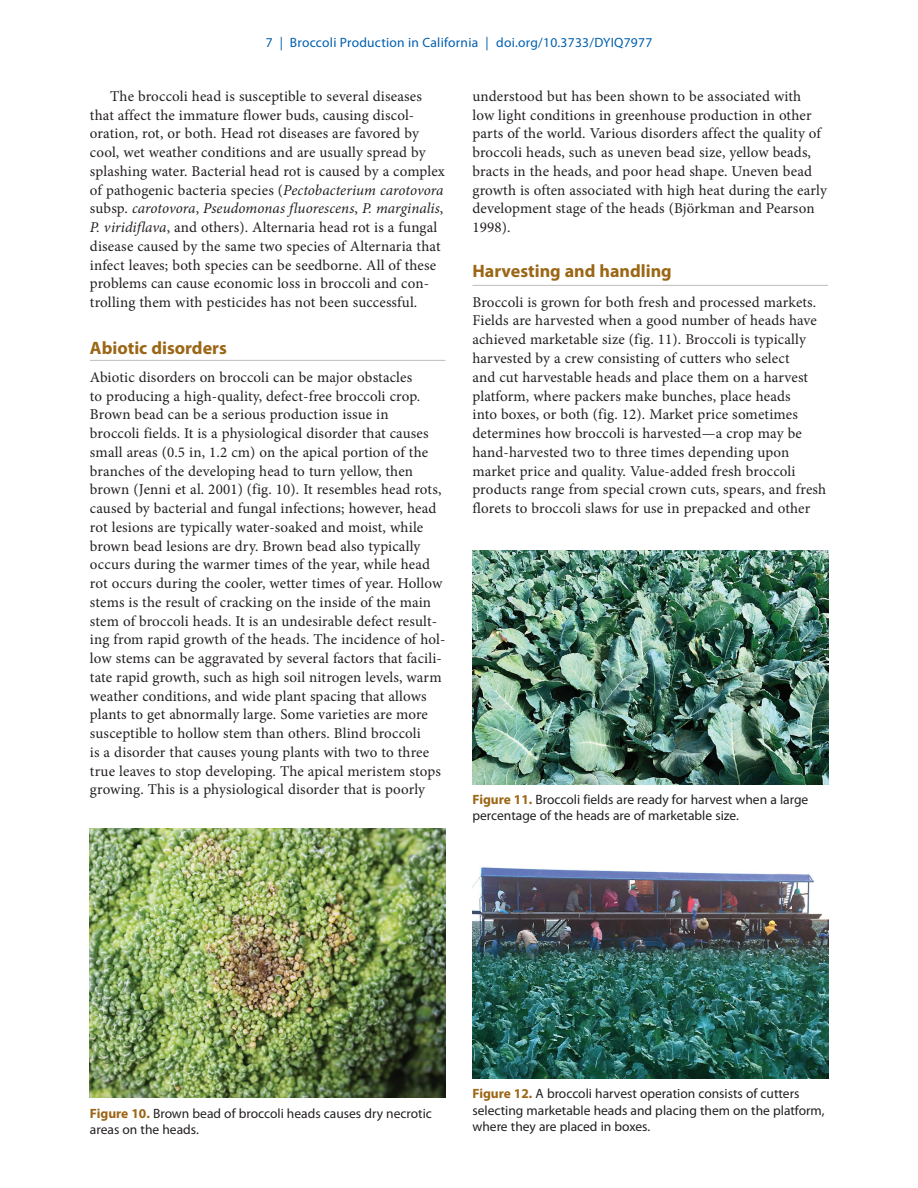
<style>
.page{position:relative;width:918px;height:1188px;background:#fff}
.page>*{position:absolute;margin:0;border:0;box-sizing:border-box;transform-origin:0 0}
.t1{font:700 18px "Myriad Pro";color:#9b6615}
.t2{font:15px/18.8px "Minion Pro";letter-spacing:.01em;color:#231f20}
.t3{font:13.5px/16.5px "Myriad Pro";color:#231f20}
.t4{font:13.5px "Myriad Pro";letter-spacing:.02em;color:#015fae}
.s1{font-style:italic}
.s2{font-weight:700;color:#9b6615}
</style>
<div class="page">
<hr style="left:90px;top:360px;width:355px;height:1px;background:#bcbdc0">
<img style="left:90px;top:829px;width:355px;height:268px">
<hr style="left:472px;top:285px;width:356px;height:1px;background:#bcbdc0">
<img style="left:472px;top:550px;width:356px;height:235px">
<img style="left:472px;top:867px;width:356px;height:211px">
<p class="t4" style="left:266px;top:35px;width:388px">7 | Broccoli Production in California | doi.org/10.3733/DYIQ7977</p>
<p class="t2" style="left:90px;top:87px;width:357px;text-indent:20px">The broccoli head is susceptible to several diseases that affect the immature flower buds, causing discol&shy;oration, rot, or both. Head rot diseases are favored by cool, wet weather conditions and are usually spread by splashing water. Bacterial head rot is caused by a complex of pathogenic bacteria species (<span class="s1">Pectobacterium carotovora </span>subsp. <span class="s1">carotovora</span>, <span class="s1">Pseudomonas fluorescens</span>, <span class="s1">P. marginalis</span>, <span class="s1">P. viridiflava</span>, and others). Alternaria head rot is a fungal disease caused by the same two species of Alternaria that infect leaves; both species can be seedborne. All of these problems can cause economic loss in broccoli and con&shy;trolling them with pesticides has not been successful.</p>
<p class="t1" style="left:90px;top:338px;width:138px">Abiotic disorders</p>
<p class="t2" style="left:90px;top:368px;width:357px">Abiotic disorders on broccoli can be major obstacles<br>to producing a high-quality, defect-free broccoli crop.<br>Brown bead can be a serious production issue in<br>broccoli fields. It is a physiological disorder that causes small areas (0.5 in, 1.2 cm) on the apical portion of the branches of the developing head to turn yellow, then brown (Jenni et al. 2001) (fig. 10). It resembles head rots, caused by bacterial and fungal infections; however, head rot lesions are typically water-soaked and moist, while brown bead lesions are dry. Brown bead also typically occurs during the warmer times of the year, while head rot occurs during the cooler, wetter times of year. Hollow stems is the result of cracking on the inside of the main stem of broccoli heads. It is an undesirable defect result&shy;ing from rapid growth of the heads. The incidence of hol&shy;low stems can be aggravated by several factors that facili&shy;tate rapid growth, such as high soil nitrogen levels, warm weather conditions, and wide plant spacing that allows plants to get abnormally large. Some varieties are more susceptible to hollow stem than others. Blind broccoli<br>is a disorder that causes young plants with two to three true leaves to stop developing. The apical meristem stops growing. This is a physiological disorder that is poorly</p>
<p class="t2" style="left:472px;top:87px;width:356px">understood but has been shown to be associated with<br>low light conditions in greenhouse production in other parts of the world. Various disorders affect the quality of broccoli heads, such as uneven bead size, yellow beads, bracts in the heads, and poor head shape. Uneven bead growth is often associated with high heat during the early development stage of the heads (Björkman and Pearson 1998).</p>
<p class="t1" style="left:472px;top:261px;width:201px">Harvesting and handling</p>
<p class="t2" style="left:472px;top:293px;width:355px">Broccoli is grown for both fresh and processed markets.<br>Fields are harvested when a good number of heads have achieved marketable size (fig. 11). Broccoli is typically harvested by a crew consisting of cutters who select<br>and cut harvestable heads and place them on a harvest platform, where packers make bunches, place heads<br>into boxes, or both (fig. 12). Market price sometimes determines how broccoli is harvested—a crop may be hand-harvested two to three times depending upon market price and quality. Value-added fresh broccoli products range from special crown cuts, spears, and fresh florets to broccoli slaws for use in prepacked and other</p>
<p class="t3" style="left:472px;top:791px;width:337px"><span class="s2">Figure 11.</span> Broccoli fields are ready for harvest when a large percentage of the heads are of marketable size.</p>
<p class="t3" style="left:90px;top:1105px;width:344px"><span class="s2">Figure 10.</span> Brown bead of broccoli heads causes dry necrotic areas on the heads.</p>
<p class="t3" style="left:472px;top:1086px;width:354px"><span class="s2">Figure 12.</span> A broccoli harvest operation consists of cutters selecting marketable heads and placing them on the platform, where they are placed in boxes.</p>
</div>
